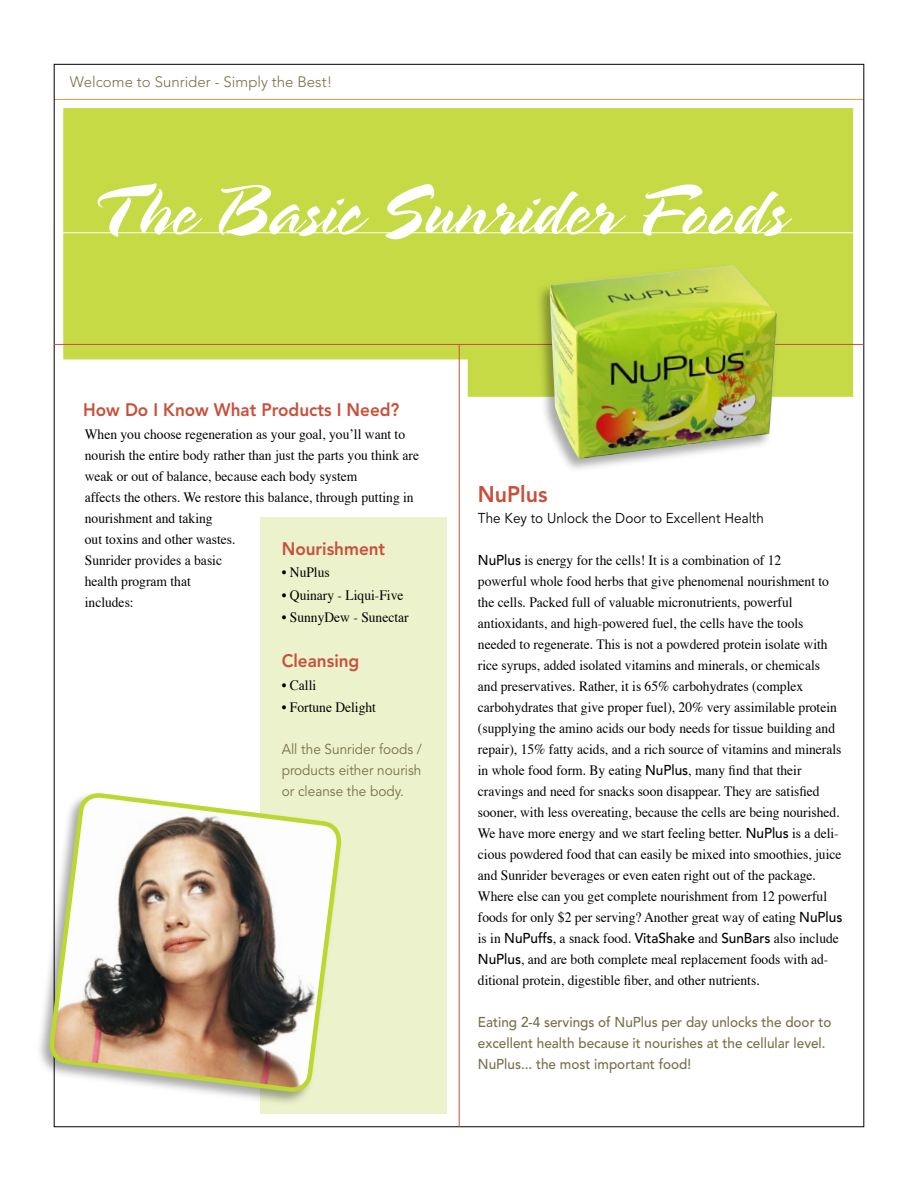
<style>
.page{position:relative;width:918px;height:1188px;background:#fff}
.page>*{position:absolute;margin:0;border:0;box-sizing:border-box;transform-origin:0 0}
.t1{font:74.25px "Spring LP";color:#fff}
.t2{font:800 22.5px "Avenir";color:#c7503b;scale:.95 1}
.t3{font:800 18px "Avenir";color:#c7503b;scale:.95 1}
.t4{font:300 15px "Avenir";color:#787048}
.t5{font:14.25px/21px "Times";color:#000;scale:.95 1}
.t6{font:500 14.25px/21px "Avenir";color:#787048;scale:.95 1}
.t7{font:14.25px/21px "Avenir";color:#787048;text-align:justify;scale:.95 1}
.t8{font:14.25px "Avenir";color:#000;scale:.95 1}
.s1{font-family:"Avenir";font-weight:500}
</style>
<div class="page">
<hr style="left:54px;top:99px;width:810px;height:1px;background:#d89e42">
<div style="left:261px;top:517px;width:186px;height:597px;background:#ecf2cb"></div>
<div style="left:34px;top:790px;width:311px;height:317px;background:#000;opacity:.34"></div>
<img style="left:47px;top:791px;width:297px;height:304px">
<svg style="left:63px;top:108px;width:790px;height:289px;background:#c9dc53"></svg>
<hr style="left:54px;top:344px;width:810px;height:1px;background:#c7503b">
<hr style="left:459px;top:344px;width:1px;height:783px;background:#c7503b">
<div style="left:534px;top:262px;width:246px;height:212px;background:#000;opacity:.34"></div>
<img style="left:550px;top:265px;width:227px;height:194px">
<hr style="left:60px;top:232px;width:799px;height:1px;background:#fff">
<p class="t4" style="left:70px;top:73px;width:264px">Welcome to Sunrider - Simply the Best!</p>
<h1 class="t1" style="left:89px;top:167px;width:699px">T he Basic Sunrider Foods</h1>
<p class="t3" style="left:83px;top:399px;width:334px">How Do I Know What Products I N eed?</p>
<p class="t5" style="left:85px;top:422px;width:353px">When you choose regeneration as your goal, you’ll want to nourish the entire body rather than just the parts you think are weak or out of balance, because each body system<br>affects the others. We restore this balance, through putting in nourishment and taking<br>out toxins and other wastes.<br>Sunrider provides a basic<br>health program that<br>includes:</p>
<p class="t3" style="left:282px;top:538px;width:110px">Nourishment</p>
<p class="t5" style="left:282px;top:561px;width:52px">• NuPlus</p>
<p class="t5" style="left:282px;top:583px;width:130px">• Quinary - Liqui-Five</p>
<p class="t5" style="left:282px;top:606px;width:135px">• SunnyDew - Sunectar</p>
<p class="t3" style="left:282px;top:651px;width:83px">Cleansing</p>
<p class="t5" style="left:282px;top:673px;width:38px">• Calli</p>
<p class="t5" style="left:282px;top:696px;width:101px">• Fortune Delight</p>
<p class="t7" style="left:282px;top:739px;width:149px">All the Sunrider foods / products either nourish or cleanse the body.</p>
<h2 class="t2" style="left:478px;top:481px;width:75px">NuPlus</h2>
<p class="t8" style="left:478px;top:510px;width:303px">The Key to Unlock the Door to Excellent Health</p>
<p class="t5" style="left:478px;top:549px;width:385px"><span class="s1">NuPlus</span> is energy for the cells! It is a combination of 12<br>powerful whole food herbs that give phenomenal nourishment to the cells. Packed full of valuable micronutrients, powerful antioxidants, and high-powered fuel, the cells have the tools needed to regenerate. This is not a powdered protein isolate with rice syrups, added isolated vitamins and minerals, or chemicals and preservatives. Rather, it is 65% carbohydrates (complex carbohydrates that give proper fuel), 20% very assimilable protein (supplying the amino acids our body needs for tissue building and repair), 15% fatty acids, and a rich source of vitamins and minerals in whole food form. By eating <span class="s1">NuPlus</span>, many find that their cravings and need for snacks soon disappear. They are satisfied sooner, with less overeating, because the cells are being nourished.<br>We have more energy and we start feeling better. <span class="s1">NuPlus</span> is a deli&shy;cious powdered food that can easily be mixed into smoothies, juice and Sunrider beverages or even eaten right out of the package.<br>Where else can you get complete nourishment from 12 powerful foods for only $2 per serving? Another great way of eating <span class="s1">NuPlus </span>is in <span class="s1">NuPuffs</span>, a snack food. <span class="s1">VitaShake</span> and <span class="s1">SunBars</span> also include <span class="s1">NuPlus</span>, and are both complete meal replacement foods with ad&shy;ditional protein, digestible fiber, and other nutrients.</p>
<p class="t6" style="left:478px;top:1012px;width:374px">Eating 2-4 servings of NuPlus per day unlocks the door to excellent health because it nourishes at the cellular level.<br>NuPlus... the most important food!</p>
</div>
